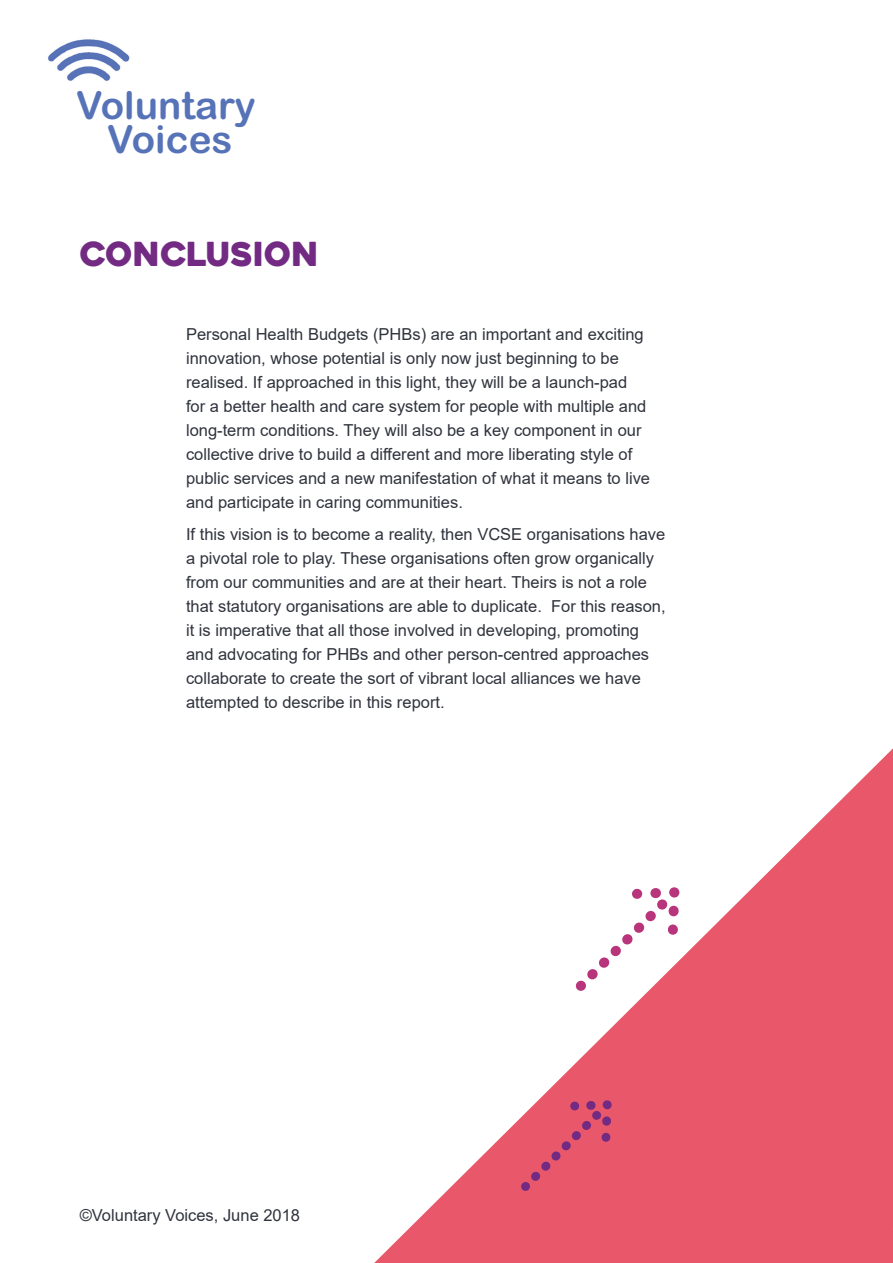
<style>
.page{position:relative;width:893px;height:1263px;background:#fff}
.page>*{position:absolute;margin:0;border:0;box-sizing:border-box;transform-origin:0 0}
.t1{font:38.7px/33.8px "Arial Rounded MT Bold";color:#5773b8;text-align:center}
.t2{font:33px "Heavitas";color:#722a83}
.t3{font:16.5px/24px "Arial";color:#30333d}
</style>
<div class="page">
<svg style="left:374px;top:748px;width:519px;height:515px;fill:#e8576a"></svg>
<svg style="left:891px;top:889px;width:2px;height:341px"></svg>
<img style="left:48px;top:39px;width:82px;height:42px">
<svg style="left:521px;top:1100px;width:91px;height:91px"></svg>
<svg style="left:575px;top:887px;width:104px;height:104px"></svg>
<h1 class="t1" style="left:76px;top:88px;width:181px">Voluntary<br>Voices</h1>
<h2 class="t2" style="left:80px;top:234px;width:241px">CONCLUSION</h2>
<p class="t3" style="left:186px;top:322px;width:466px">Personal Health Budgets (PHBs) are an important and exciting innovation, whose potential is only now just beginning to be realised. If approached in this light, they will be a launch-pad for a better health and care system for people with multiple and long-term conditions. They will also be a key component in our collective drive to build a different and more liberating style of public services and a new manifestation of what it means to live and participate in caring communities.</p>
<p class="t3" style="left:186px;top:522px;width:481px">If this vision is to become a reality, then VCSE organisations have a pivotal role to play. These organisations often grow organically from our communities and are at their heart. Theirs is not a role that statutory organisations are able to duplicate. For this reason, it is imperative that all those involved in developing, promoting and advocating for PHBs and other person-centred approaches collaborate to create the sort of vibrant local alliances we have attempted to describe in this report.</p>
<p class="t3" style="left:80px;top:1203px;width:222px">©Voluntary Voices, June 2018</p>
</div>
